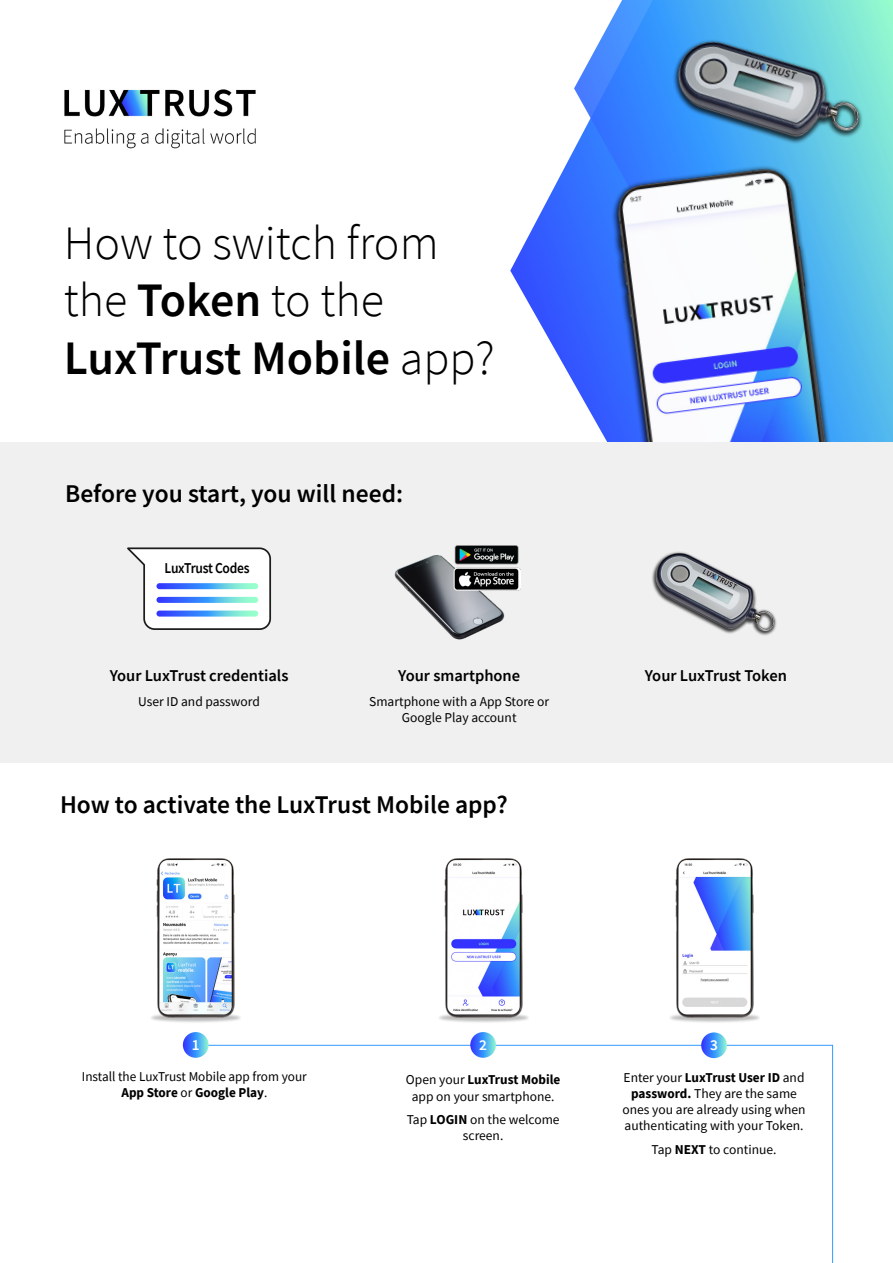
<style>
.page{position:relative;width:893px;height:1263px;background:#fff}
.page>*{position:absolute;margin:0;border:0;box-sizing:border-box;transform-origin:0 0}
.t1{font:300 48px/57.6px "Source Sans Pro";color:#000}
.t2{font:600 25.5px "Source Sans Pro";color:#000}
.t3{font:600 16.5px "Source Sans Pro";color:#000}
.t4{font:600 15.3px "Source Sans Pro";color:#fff}
.t5{font:600 15px "Source Sans Pro";letter-spacing:-.02em;color:#000;scale:.9 1}
.t6{font:13.5px/16.2px "Source Sans Pro";color:#000;text-align:center}
.s1{font-weight:600}
.s2{font-weight:700}
</style>
<div class="page">
<svg style="left:510px;top:150px;width:64px;height:233px"></svg>
<svg style="left:574px;top:0;width:319px;height:442px;background:#67bbee"></svg>
<img style="left:64px;top:89px;width:192px;height:60px">
<svg style="left:209px;top:1044px;width:624px;height:219px"></svg>
<svg style="left:183px;top:1032px;width:26px;height:26px"></svg>
<svg style="left:470px;top:1032px;width:26px;height:26px"></svg>
<img style="left:664px;top:12px;width:205px;height:158px">
<svg style="left:701px;top:1032px;width:26px;height:26px"></svg>
<img style="left:574px;top:136px;width:284px;height:306px">
<div style="left:0;top:442px;width:893px;height:321px;background:#f0f0f0"></div>
<img style="left:394px;top:545px;width:127px;height:95px">
<img style="left:652px;top:551px;width:125px;height:85px">
<svg style="left:127px;top:547px;width:144px;height:83px"></svg>
<svg style="left:156px;top:583px;width:102px;height:6px"></svg>
<svg style="left:156px;top:597px;width:102px;height:6px"></svg>
<svg style="left:156px;top:610px;width:102px;height:7px"></svg>
<img style="left:151px;top:858px;width:90px;height:165px">
<img style="left:439px;top:858px;width:90px;height:165px">
<img style="left:670px;top:858px;width:90px;height:165px">
<h1 class="t1" style="left:64px;top:214px;width:433px">How to switch from the <span class="s1">Token</span> to the<br><span class="s1">LuxTrust Mobile</span> app?</h1>
<h2 class="t2" style="left:65px;top:476px;width:339px">Before you start, you will need:</h2>
<p class="t5" style="left:165px;top:558px;width:96px">LuxTrust Codes</p>
<p class="t3" style="left:110px;top:665px;width:180px">Your LuxTrust credentials</p>
<p class="t3" style="left:645px;top:665px;width:144px">Your LuxTrust Token</p>
<p class="t6" style="left:138px;top:693px;width:123px">User ID and password</p>
<p class="t3" style="left:398px;top:665px;width:123px">Your smartphone</p>
<p class="t6" style="left:369px;top:693px;width:182px">Smartphone with a App Store or<br>Google Play account</p>
<h2 class="t2" style="left:60px;top:788px;width:449px">How to activate the LuxTrust Mobile app?</h2>
<p class="t4" style="left:192px;top:1034px;width:9px">1</p>
<p class="t6" style="left:82px;top:1068px;width:226px">Install the LuxTrust Mobile app from your<br><span class="s2">App Store</span> or <span class="s2">Google Play</span>.</p>
<p class="t4" style="left:479px;top:1034px;width:9px">2</p>
<p class="t6" style="left:406px;top:1072px;width:156px">Open your <span class="s2">LuxTrust Mobile </span>app on your smartphone.</p>
<p class="t6" style="left:407px;top:1111px;width:154px">Tap <span class="s2">LOGIN</span> on the welcome screen.</p>
<p class="t4" style="left:710px;top:1035px;width:9px">3</p>
<p class="t6" style="left:622px;top:1069px;width:185px">Enter your <span class="s2">LuxTrust User ID</span> and <span class="s2">password.</span> They are the same ones you are already using when authenticating with your Token.</p>
<p class="t6" style="left:652px;top:1141px;width:126px">Tap <span class="s2">NEXT</span> to continue.</p>
</div>
